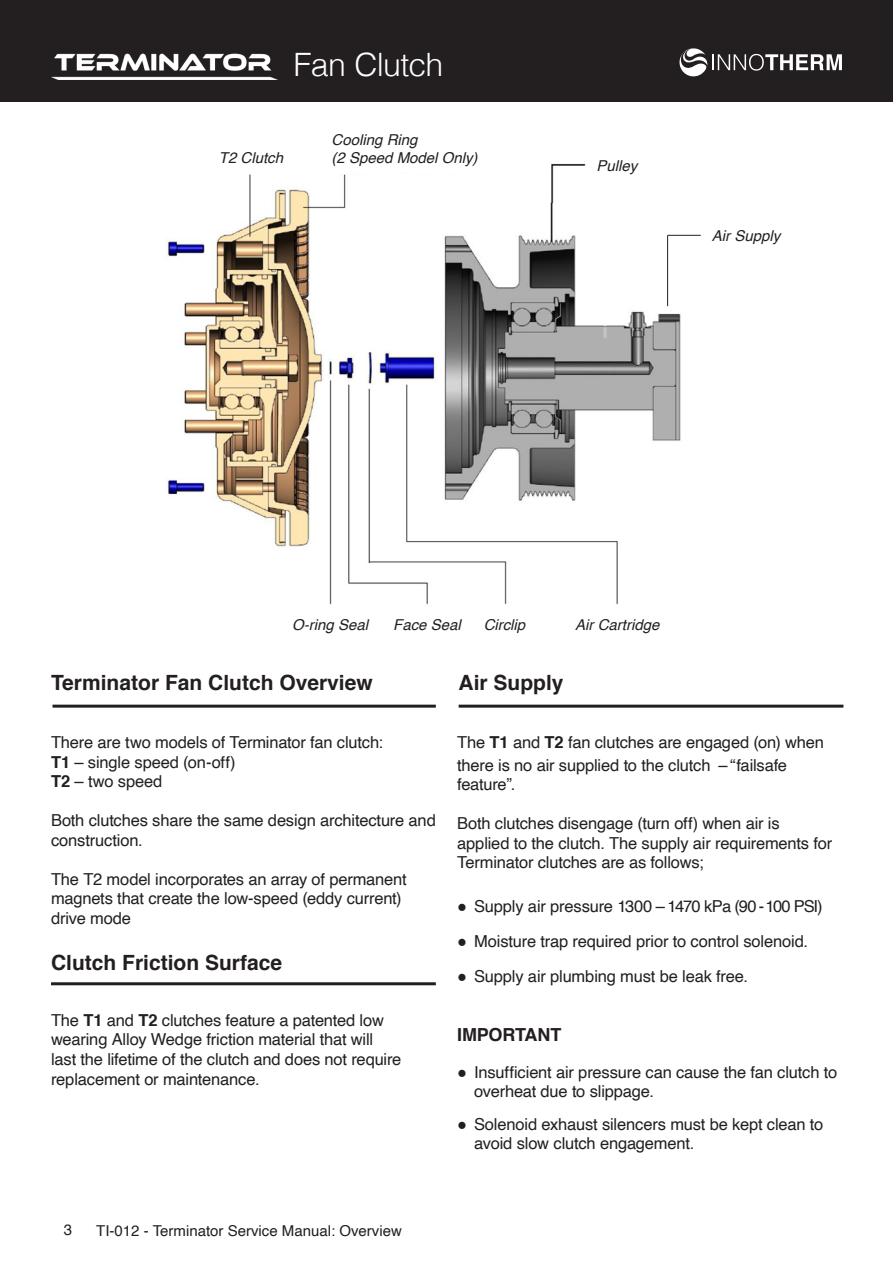
<style>
.page{position:relative;width:893px;height:1263px;background:#fff}
.page>*{position:absolute;margin:0;border:0;box-sizing:border-box;transform-origin:0 0}
.t1{font:300 32.1px "Helvetica";letter-spacing:-.025em;color:#fff}
.Sub_Heading{font:700 21px "Helvetica";color:#231f20}
.Paragraph_Style_1{font:700 18px "Helvetica";letter-spacing:-.01em;color:#231f20}
.Paragraph_Style_1-2{font:16.5px/19.5px "Helvetica";letter-spacing:-.01em;color:#231f20}
.t2{font:italic 15px "Helvetica";color:#231f20}
.t3{font:15px "Helvetica";color:#231f20}
.s1{font-weight:700}
</style>
<div class="page">
<img style="left:166px;top:164px;width:535px;height:441px">
<div style="left:181px;top:495px;width:20px;height:110px;background:#fff"></div>
<div style="left:348px;top:175px;width:114px;height:18px;background:#fff"></div>
<hr style="left:667px;top:235px;width:1px;height:71px;background:#231f20">
<hr style="left:668px;top:235px;width:33px;height:1px;background:#231f20">
<div style="left:0;top:0;width:893px;height:102px;background:#231f20"></div>
<hr style="left:53px;top:705px;width:383px;height:3px;background:#231f20">
<img style="left:51px;top:53px;width:227px;height:27px">
<hr style="left:459px;top:705px;width:384px;height:3px;background:#231f20">
<hr style="left:51px;top:982px;width:385px;height:3px;background:#231f20">
<svg style="left:679px;top:48px;width:163px;height:29px"></svg>
<p class="t1" style="left:294px;top:38px;width:151px">Fan Clutch</p>
<p class="t2" style="left:219px;top:146px;width:66px">T2 Clutch</p>
<p class="t2" style="left:332px;top:128px;width:87px">Cooling Ring</p>
<p class="t2" style="left:332px;top:146px;width:147px">(2 Speed Model Only)</p>
<p class="t2" style="left:597px;top:154px;width:42px">Pulley</p>
<p class="t2" style="left:712px;top:224px;width:70px">Air Supply</p>
<p class="t2" style="left:292px;top:613px;width:77px">O-ring Seal</p>
<p class="Sub_Heading" style="left:51px;top:666px;width:323px">Terminator Fan Clutch Overview</p>
<p class="t2" style="left:393px;top:613px;width:69px">Face Seal</p>
<p class="t2" style="left:484px;top:613px;width:43px">Circlip</p>
<p class="t2" style="left:575px;top:613px;width:86px">Air Cartridge</p>
<p class="Sub_Heading" style="left:459px;top:665px;width:107px">Air Supply</p>
<p class="Paragraph_Style_1-2" style="left:51px;top:733px;width:334px">There are two models of Terminator fan clutch:</p>
<p class="Paragraph_Style_1-2" style="left:51px;top:752px;width:186px"><span class="s1">T1</span> – single speed (on-off)</p>
<p class="Paragraph_Style_1-2" style="left:51px;top:772px;width:113px"><span class="s1">T2</span> – two speed</p>
<p class="Paragraph_Style_1-2" style="left:51px;top:811px;width:386px">Both clutches share the same design architecture and construction.</p>
<p class="Paragraph_Style_1-2" style="left:51px;top:869px;width:357px">The T2 model incorporates an array of permanent magnets that create the low-speed (eddy current) drive mode</p>
<p class="Sub_Heading" style="left:51px;top:946px;width:233px">Clutch Friction Surface</p>
<p class="Paragraph_Style_1-2" style="left:51px;top:1011px;width:352px">The <span class="s1">T1</span> and <span class="s1">T2</span> clutches feature a patented low wearing Alloy Wedge friction material that will last the lifetime of the clutch and does not require replacement or maintenance.</p>
<p class="Paragraph_Style_1-2" style="left:457px;top:731px;width:368px;line-height:22.5px">The <span class="s1">T1</span> and <span class="s1">T2</span> fan clutches are engaged (on) when there is no air supplied to the clutch – “failsafe</p>
<p class="Paragraph_Style_1-2" style="left:457px;top:775px;width:60px">feature”.</p>
<p class="Paragraph_Style_1-2" style="left:457px;top:814px;width:377px">Both clutches disengage (turn off) when air is applied to the clutch. The supply air requirements for<br>Terminator clutches are as follows;</p>
<p class="Paragraph_Style_1-2" style="left:457px;top:896px;width:367px">● Supply air pressure 1300 – 1470 kPa (90 - 100 PSI)</p>
<p class="Paragraph_Style_1-2" style="left:457px;top:932px;width:353px">● Moisture trap required prior to control solenoid.</p>
<p class="Paragraph_Style_1-2" style="left:457px;top:967px;width:292px">● Supply air plumbing must be leak free.</p>
<p class="Paragraph_Style_1" style="left:457px;top:1020px;width:106px">IMPORTANT</p>
<p class="Paragraph_Style_1-2" style="left:474px;top:1063px;width:365px;text-indent:-17px">● Insufficient air pressure can cause the fan clutch to overheat due to slippage.</p>
<p class="Paragraph_Style_1-2" style="left:474px;top:1114px;width:351px;text-indent:-17px">● Solenoid exhaust silencers must be kept clean to avoid slow clutch engagement.</p>
<p class="t3" style="left:64px;top:1218px;width:10px">3</p>
<p class="t3" style="left:96px;top:1219px;width:307px">TI-012 - Terminator Service Manual: Overview</p>
</div>
